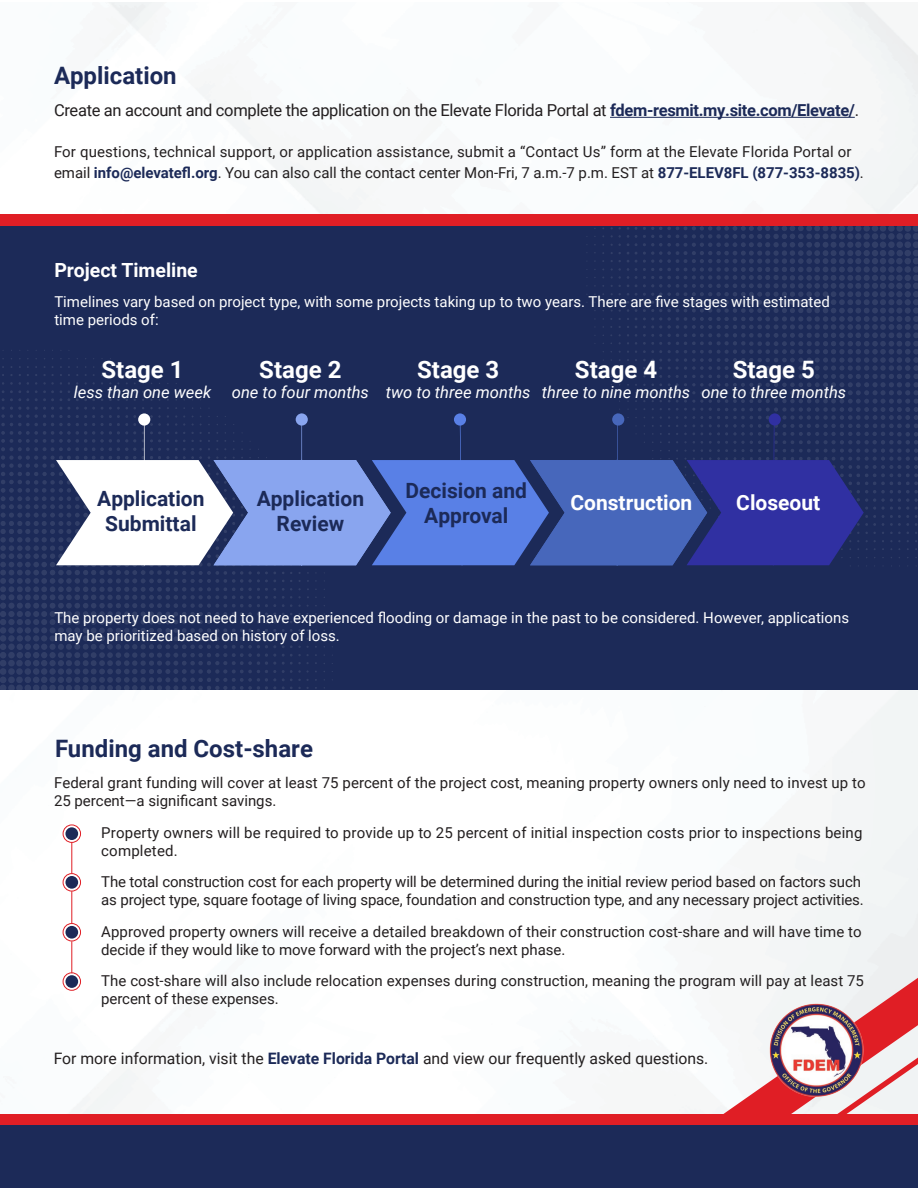
<style>
.page{position:relative;width:918px;height:1188px;background:#fff}
.page>*{position:absolute;margin:0;border:0;box-sizing:border-box;transform-origin:0 0}
.Subhead_-_Condensed{font:700 24px "Roboto";color:#1c2a58}
.Subhead_-_Condensed-2{font:700 24px "Roboto";color:#fff}
.Subhead_-_Condensed-3{font:700 21px/25.2px "Roboto";color:#1c2a58;text-align:center}
.Subhead_-_Condensed-4{font:700 21px "Roboto";color:#fff}
.Subhead_-_Condensed-5{font:700 19.5px "Roboto";color:#fff}
.Paragraph_Style_1{font:16.5px "Roboto";letter-spacing:-.02em;color:#231f20}
.Subhead_-_Condensed-6{font:italic 16.5px "Roboto";color:#fff}
.Body_Copy{font:15.75px "Roboto";color:#231f20}
.Body_Copy-2{font:15px/18px "Roboto";letter-spacing:.005em;color:#231f20}
.Body_Copy-3{font:15px/18px "Roboto";color:#fff}
.Paragraph_Style_1-2{font:15px/21px "Roboto";letter-spacing:.01em;color:#231f20}
.s1{font-weight:700;color:#1c2a58}
</style>
<div class="page">
<img style="left:0;top:2px;width:918px;height:1113px">
<svg style="left:666px;top:978px;width:252px;height:137px;fill:#f6f7f7"></svg>
<svg style="left:732px;top:1058px;width:186px;height:57px"></svg>
<div style="left:0;top:215px;width:918px;height:14px;background:#e01e25"></div>
<div style="left:0;top:227px;width:918px;height:463px;background:#1c2a58"></div>
<svg style="left:611px;top:268px;width:10px;height:11px"></svg>
<svg style="left:611px;top:227px;width:10px;height:11px"></svg>
<svg style="left:2px;top:382px;width:27px;height:19px"></svg>
<svg style="left:35px;top:382px;width:35px;height:19px"></svg>
<svg style="left:76px;top:382px;width:19px;height:19px"></svg>
<svg style="left:109px;top:391px;width:11px;height:10px"></svg>
<svg style="left:0;top:407px;width:132px;height:283px"></svg>
<svg style="left:132px;top:407px;width:495px;height:283px"></svg>
<svg style="left:627px;top:226px;width:291px;height:340px"></svg>
<img style="left:769px;top:1003px;width:95px;height:94px">
<div style="left:0;top:1115px;width:918px;height:55px;background:#e01e25"></div>
<div style="left:0;top:1125px;width:918px;height:63px;background:#1c2a58"></div>
<hr style="left:610px;top:117px;width:245px;height:1px;background:#1c2a58">
<div style="left:65px;top:827px;width:13px;height:13px;background:#1c2a58;border-radius:50%"></div>
<div style="left:63px;top:825px;width:18px;height:18px;border:1px solid #e01e25;border-radius:50%"></div>
<div style="left:65px;top:876px;width:13px;height:13px;background:#1c2a58;border-radius:50%"></div>
<div style="left:63px;top:873px;width:18px;height:18px;border:1px solid #e01e25;border-radius:50%"></div>
<div style="left:65px;top:926px;width:13px;height:13px;background:#1c2a58;border-radius:50%"></div>
<div style="left:63px;top:923px;width:18px;height:18px;border:1px solid #e01e25;border-radius:50%"></div>
<hr style="left:71px;top:891px;width:1px;height:32px;background:#e01e25">
<hr style="left:71px;top:842px;width:1px;height:32px;background:#e01e25">
<div style="left:65px;top:975px;width:13px;height:13px;background:#1c2a58;border-radius:50%"></div>
<div style="left:63px;top:972px;width:18px;height:19px;border:1px solid #e01e25;border-radius:50%"></div>
<hr style="left:71px;top:941px;width:1px;height:32px;background:#e01e25">
<p class="Subhead_-_Condensed" style="left:54px;top:59px;width:124px">Application</p>
<p class="Paragraph_Style_1" style="left:54px;top:99px;width:807px">Create an account and complete the application on the Elevate Florida Portal at <span class="s1">fdem-resmit.my.site.com/Elevate/</span>.</p>
<p class="Paragraph_Style_1-2" style="left:54px;top:141px;width:811px">For questions, technical support, or application assistance, submit a “Contact Us” form at the Elevate Florida Portal or email <span class="s1">info@elevatefl.org</span>. You can also call the contact center Mon-Fri, 7 a.m.-7 p.m. EST at <span class="s1">877-ELEV8FL (877-353-8835)</span>.</p>
<p class="Subhead_-_Condensed-5" style="left:54px;top:256px;width:145px">Project Timeline</p>
<p class="Body_Copy-3" style="left:54px;top:292px;width:777px">Timelines vary based on project type, with some projects taking up to two years. There are five stages with estimated time periods of:</p>
<p class="Subhead_-_Condensed-2" style="left:102px;top:353px;width:84px">Stage 1</p>
<p class="Subhead_-_Condensed-6" style="left:74px;top:380px;width:139px">less than one week</p>
<p class="Subhead_-_Condensed-2" style="left:259px;top:353px;width:84px">Stage 2</p>
<p class="Subhead_-_Condensed-6" style="left:232px;top:380px;width:139px">one to four months</p>
<p class="Subhead_-_Condensed-2" style="left:417px;top:353px;width:84px">Stage 3</p>
<p class="Subhead_-_Condensed-6" style="left:386px;top:380px;width:146px">two to three months</p>
<p class="Subhead_-_Condensed-2" style="left:575px;top:353px;width:84px">Stage 4</p>
<p class="Subhead_-_Condensed-6" style="left:542px;top:380px;width:150px">three to nine months</p>
<p class="Subhead_-_Condensed-2" style="left:733px;top:353px;width:84px">Stage 5</p>
<p class="Subhead_-_Condensed-6" style="left:701px;top:380px;width:146px">one to three months</p>
<p class="Subhead_-_Condensed-3" style="left:97px;top:485px;width:109px">Application<br>Submittal</p>
<p class="Subhead_-_Condensed-3" style="left:257px;top:485px;width:109px">Application<br>Review</p>
<p class="Subhead_-_Condensed-3" style="left:406px;top:477px;width:123px">Decision and<br>Approval</p>
<p class="Subhead_-_Condensed-4" style="left:571px;top:488px;width:123px">Construction</p>
<p class="Subhead_-_Condensed-4" style="left:736px;top:488px;width:86px">Closeout</p>
<p class="Body_Copy-3" style="left:54px;top:608px;width:796px">The property does not need to have experienced flooding or damage in the past to be considered. However, applications may be prioritized based on history of loss.</p>
<p class="Subhead_-_Condensed" style="left:55px;top:731px;width:259px">Funding and Cost-share</p>
<p class="Body_Copy-2" style="left:54px;top:774px;width:813px">Federal grant funding will cover at least 75 percent of the project cost, meaning property owners only need to invest up to<br>25 percent—a significant savings.</p>
<p class="Body_Copy-2" style="left:101px;top:823px;width:763px">Property owners will be required to provide up to 25 percent of initial inspection costs prior to inspections being completed.</p>
<p class="Body_Copy-2" style="left:101px;top:873px;width:764px">The total construction cost for each property will be determined during the initial review period based on factors such as project type, square footage of living space, foundation and construction type, and any necessary project activities.</p>
<p class="Body_Copy-2" style="left:101px;top:922px;width:762px">Approved property owners will receive a detailed breakdown of their construction cost-share and will have time to decide if they would like to move forward with the project’s next phase.</p>
<p class="Body_Copy-2" style="left:101px;top:972px;width:764px">The cost-share will also include relocation expenses during construction, meaning the program will pay at least 75 percent of these expenses.</p>
<p class="Body_Copy" style="left:54px;top:1048px;width:656px">For more information, visit the <span class="s1">Elevate Florida Portal</span> and view our frequently asked questions.</p>
</div>
